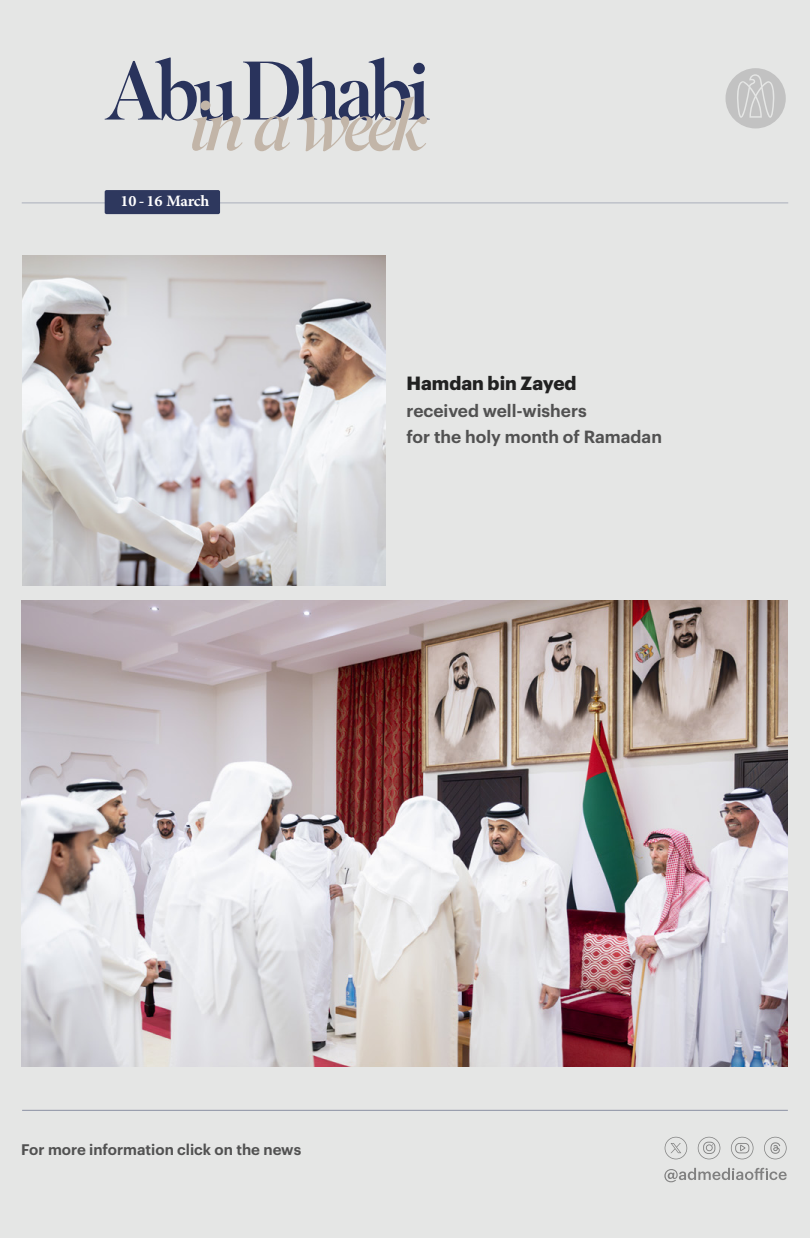
<style>
.page{position:relative;width:810px;height:1238px;background:#e5e6e5}
.page>*{position:absolute;margin:0;border:0;box-sizing:border-box;transform-origin:0 0}
.t1{font:700 22.2px "Adobe Arabic";letter-spacing:-.01em;color:#fff}
.t2{font:700 18.75px "Graphik";color:#212121}
.t3{font:600 17.25px/26.2px "Graphik";color:#515151}
.t4{font:600 15px "Graphik";color:#515151}
</style>
<div class="page">
<hr style="left:22px;top:202px;width:111px;height:2px;background:#969cad">
<hr style="left:180px;top:202px;width:608px;height:2px;background:#969cad">
<svg style="left:726px;top:68px;width:60px;height:60px"></svg>
<svg style="left:731px;top:1136px;width:23px;height:23px"></svg>
<svg style="left:664px;top:1167px;width:123px;height:15px"></svg>
<svg style="left:764px;top:1136px;width:23px;height:23px"></svg>
<svg style="left:665px;top:1136px;width:22px;height:23px"></svg>
<svg style="left:698px;top:1136px;width:22px;height:23px"></svg>
<svg style="left:105px;top:57px;width:325px;height:94px"></svg>
<hr style="left:22px;top:1109px;width:766px;height:1px;background:#2e385f">
<div style="left:105px;top:190px;width:115px;height:24px;background:#2e385e;border-radius:2px"></div>
<img style="left:22px;top:255px;width:363px;height:330px">
<img style="left:22px;top:601px;width:766px;height:465px">
<p class="t1" style="left:121px;top:185px;width:90px">10-16 March</p>
<p class="t2" style="left:406px;top:369px;width:172px">Hamdan bin Zayed</p>
<p class="t3" style="left:406px;top:396px;width:257px">received well-wishers<br>for the holy month of Ramadan</p>
<p class="t4" style="left:21px;top:1137px;width:282px">For more information click on the news</p>
</div>
